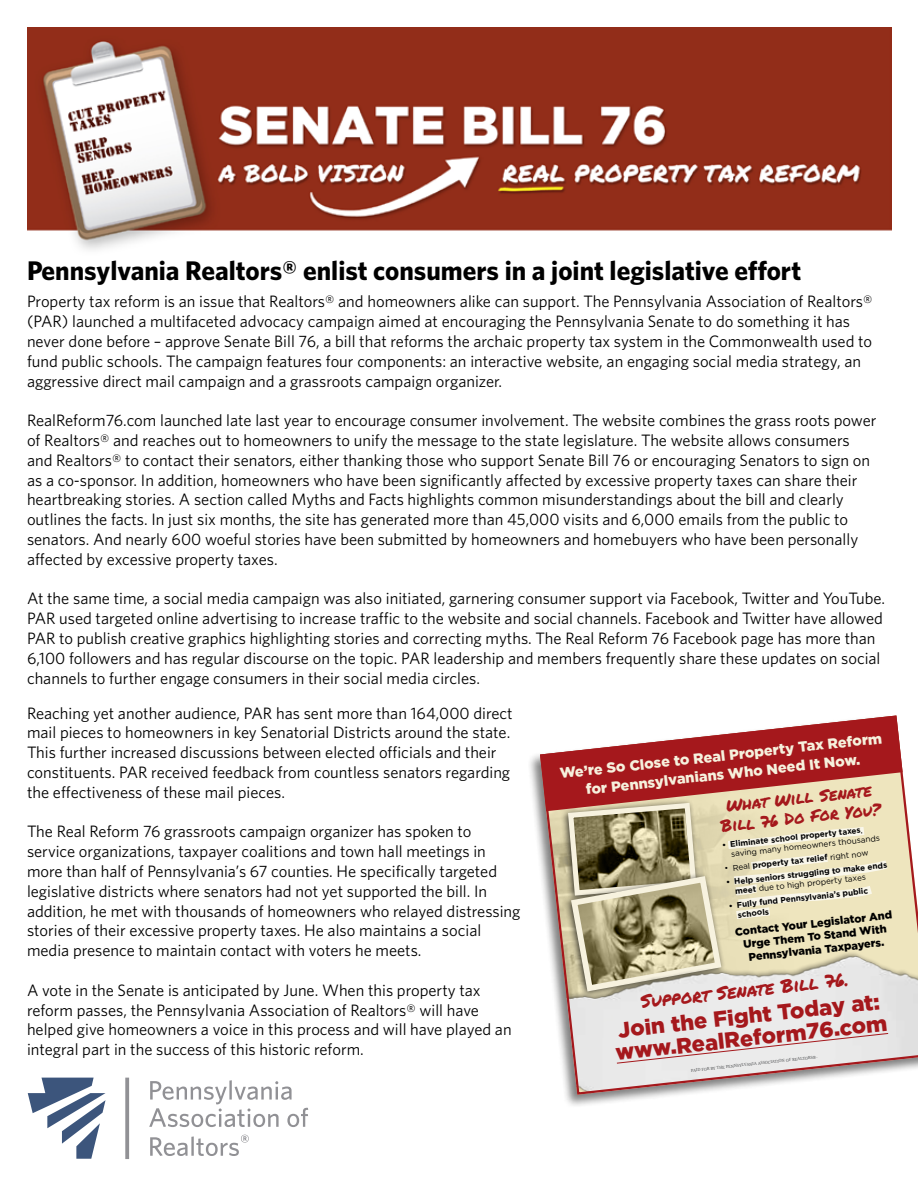
<style>
.page{position:relative;width:918px;height:1188px;background:#fff}
.page>*{position:absolute;margin:0;border:0;box-sizing:border-box;transform-origin:0 0}
.t1{font:700 27px "Whitney";color:#000}
.t2{font:900 21.9px/22.2px "Gotham";color:#a5181c}
.t3{font:18.15px "Permanent Marker";color:#a5181c}
.t4{font:16.5px/19.8px "Whitney";color:#000}
.t5{font:16.5px/19.8px "Permanent Marker";color:#a5181c;text-align:center}
.t6{font:900 14.55px/18.8px "Gotham";color:#f6f1dd;text-align:center}
.t7{font:900 10.95px/13.2px "Gotham";color:#000;text-align:center}
.t8{font:700 8.1px/9.8px "Gotham";color:#000}
.t9{font:8.1px/9.8px "Gotham";color:#000}
.t10{font:4.05px "Droid Serif";color:#58595b}
.s1{font-weight:700}
.s2{font-weight:400}
</style>
<div class="page">
<img style="left:27px;top:27px;width:864px;height:223px">
<div style="left:526px;top:714px;width:392px;height:395px;background:#000;opacity:.5"></div>
<svg style="left:540px;top:716px;width:378px;height:379px"></svg>
<svg style="left:616px;top:1033px;width:273px;height:31px"></svg>
<svg style="left:540px;top:715px;width:363px;height:286px"></svg>
<hr style="left:229px;top:1080px;width:3px;height:20px;background:#919195">
<svg style="left:149px;top:1081px;width:159px;height:46px"></svg>
<svg style="left:125px;top:1078px;width:4px;height:81px"></svg>
<svg style="left:28px;top:1078px;width:78px;height:81px"></svg>
<svg style="left:150px;top:1137px;width:38px;height:19px"></svg>
<hr style="left:191px;top:1136px;width:3px;height:20px;background:#919195">
<svg style="left:196px;top:1135px;width:53px;height:21px"></svg>
<h1 class="t1" style="left:27px;top:254px;width:776px">Pennsylvania Realtors® enlist consumers in a joint legislative effort</h1>
<p class="t4" style="left:27px;top:291px;width:847px">Property tax reform is an issue that Realtors® and homeowners alike can support. The Pennsylvania Association of Realtors® (PAR) launched a multifaceted advocacy campaign aimed at encouraging the Pennsylvania Senate to do something it has never done before – approve Senate Bill 76, a bill that reforms the archaic property tax system in the Commonwealth used to fund public schools. The campaign features four components: an interactive website, an engaging social media strategy, an aggressive direct mail campaign and a grassroots campaign organizer.</p>
<p class="t4" style="left:27px;top:410px;width:851px">RealReform76.com launched late last year to encourage consumer involvement. The website combines the grass roots power of Realtors® and reaches out to homeowners to unify the message to the state legislature. The website allows consumers and Realtors® to contact their senators, either thanking those who support Senate Bill 76 or encouraging Senators to sign on as a co-sponsor. In addition, homeowners who have been significantly affected by excessive property taxes can share their heartbreaking stories. A section called Myths and Facts highlights common misunderstandings about the bill and clearly outlines the facts. In just six months, the site has generated more than 45,000 visits and 6,000 emails from the public to senators. And nearly 600 woeful stories have been submitted by homeowners and homebuyers who have been personally affected by excessive property taxes.</p>
<p class="t4" style="left:27px;top:588px;width:860px">At the same time, a social media campaign was also initiated, garnering consumer support via Facebook, Twitter and YouTube.<br>PAR used targeted online advertising to increase traffic to the website and social channels. Facebook and Twitter have allowed PAR to publish creative graphics highlighting stories and correcting myths. The Real Reform 76 Facebook page has more than 6,100 followers and has regular discourse on the topic. PAR leadership and members frequently share these updates on social channels to further engage consumers in their social media circles.</p>
<p class="t4" style="left:27px;top:703px;width:487px">Reaching yet another audience, PAR has sent more than 164,000 direct mail pieces to homeowners in key Senatorial Districts around the state.<br>This further increased discussions between elected officials and their constituents. PAR received feedback from countless senators regarding the effectiveness of these mail pieces.</p>
<p class="t4" style="left:27px;top:821px;width:495px">The Real Reform 76 grassroots campaign organizer has spoken to service organizations, taxpayer coalitions and town hall meetings in more than half of Pennsylvania’s 67 counties. He specifically targeted legislative districts where senators had not yet supported the bill. In addition, he met with thousands of homeowners who relayed distressing stories of their excessive property taxes. He also maintains a social media presence to maintain contact with voters he meets.</p>
<p class="t4" style="left:27px;top:980px;width:486px">A vote in the Senate is anticipated by June. When this property tax reform passes, the Pennsylvania Association of Realtors® will have helped give homeowners a voice in this process and will have played an integral part in the success of this historic reform.</p>
<p class="t6" style="left:559px;top:763px;width:325px;rotate:-6deg">We’re So Close to Real Property Tax Reform for Pennsylvanians Who Need It Now.</p>
<p class="t5" style="left:718px;top:796px;width:163px;rotate:-6deg">What Will Senate<br>Bill 76 Do For You?</p>
<p class="t9" style="left:730px;top:839px;width:151px;text-indent:-8px;rotate:-6deg"><span class="s1">• Eliminate school property taxes</span>, saving many homeowners thousands</p>
<p class="t8" style="left:724px;top:863px;width:146px;rotate:-6deg"><span class="s2">• Real</span> property tax relief <span class="s2">right now</span></p>
<p class="t8" style="left:734px;top:876px;width:155px;text-indent:-8px;rotate:-6deg">• Help seniors struggling to make ends meet <span class="s2">due to high property taxes</span></p>
<p class="t8" style="left:736px;top:899px;width:133px;text-indent:-8px;rotate:-6deg">• Fully fund Pennsylvania’s public schools</p>
<p class="t7" style="left:734px;top:925px;width:160px;rotate:-6deg">Contact Your Legislator And<br>Urge Them To Stand With<br>Pennsylvania Taxpayers.</p>
<p class="t3" style="left:639px;top:988px;width:211px;rotate:-6deg">Support Senate Bill 76.</p>
<h2 class="t2" style="left:612px;top:1018px;width:274px;rotate:-6deg">Join the Fight Today at: www.RealReform76.com</h2>
<p class="t10" style="left:691px;top:1068px;width:129px;rotate:-6deg">Paid for by the Pennsylvania association of realtors®.</p>
</div>
